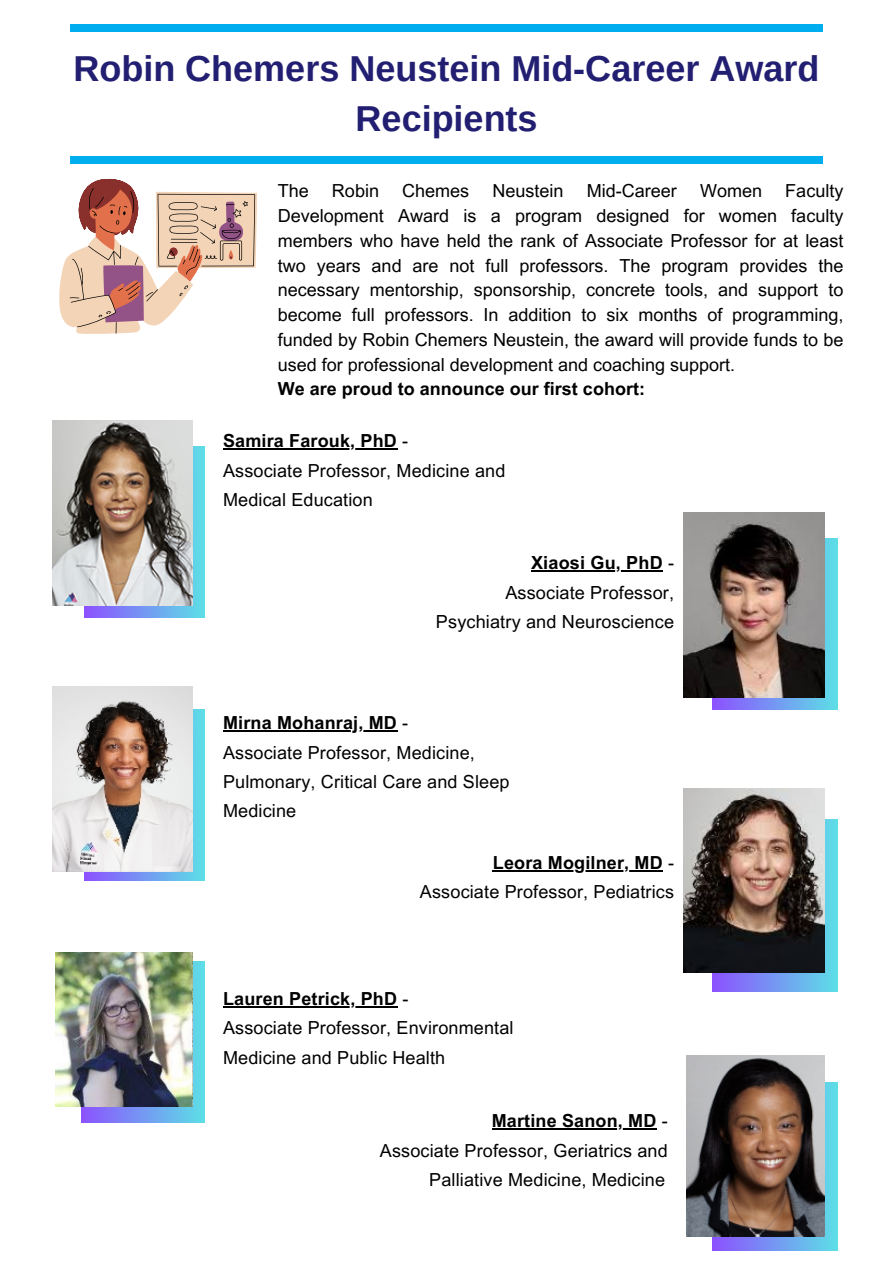
<style>
.page{position:relative;width:893px;height:1264px;background:#fff}
.page>*{position:absolute;margin:0;border:0;box-sizing:border-box;transform-origin:0 0}
.t1{font:700 36px/50.7px "Arimo";color:#221f72;text-align:center}
.t2{font:18px/29.2px "Arial MT Pro";letter-spacing:.01em;color:#000}
.t3{font:700 18px "Arial MT Pro";color:#000}
.s1{font-weight:700}
</style>
<div class="page">
<svg style="left:59px;top:178px;width:198px;height:156px"></svg>
<div style="left:70px;top:25px;width:753px;height:7px;background:#00aeef"></div>
<div style="left:70px;top:156px;width:753px;height:8px;background:#00aeef"></div>
<svg style="left:712px;top:538px;width:125px;height:171px;background:#67b5e1"></svg>
<img style="left:683px;top:513px;width:141px;height:184px">
<svg style="left:712px;top:820px;width:125px;height:171px;background:#6aafe5"></svg>
<img style="left:683px;top:788px;width:141px;height:184px">
<div style="left:81px;top:961px;width:124px;height:161px;background:linear-gradient(to right,#8c52ff,#5ddee7)"></div>
<img style="left:55px;top:952px;width:138px;height:154px">
<div style="left:85px;top:446px;width:120px;height:171px;background:linear-gradient(to right,#8c52ff,#5ddee6)"></div>
<img style="left:52px;top:420px;width:141px;height:185px">
<svg style="left:85px;top:709px;width:120px;height:171px;background:#6ac4ea"></svg>
<img style="left:52px;top:686px;width:141px;height:185px">
<svg style="left:712px;top:1081px;width:125px;height:169px;background:#6ab5e5"></svg>
<img style="left:686px;top:1055px;width:138px;height:181px">
<hr style="left:223px;top:448px;width:174px;height:1px;background:#000">
<hr style="left:491px;top:1128px;width:165px;height:1px;background:#000">
<hr style="left:223px;top:730px;width:174px;height:1px;background:#000">
<hr style="left:531px;top:570px;width:131px;height:1px;background:#000">
<hr style="left:493px;top:870px;width:169px;height:1px;background:#000">
<hr style="left:223px;top:1006px;width:174px;height:1px;background:#000">
<h1 class="t1" style="left:73px;top:43px;width:747px">Robin Chemers Neustein Mid-Career Award<br>Recipients</h1>
<p class="t2" style="left:278px;top:179px;width:33px">The</p>
<p class="t2" style="left:332px;top:179px;width:49px">Robin</p>
<p class="t2" style="left:402px;top:179px;width:69px">Chemes</p>
<p class="t2" style="left:492px;top:179px;width:73px">Neustein</p>
<p class="t2" style="left:586px;top:179px;width:92px">Mid-Career</p>
<p class="t2" style="left:700px;top:179px;width:64px">Women</p>
<p class="t2" style="left:278px;top:181px;width:567px;line-height:24.8px;text-align:justify;text-indent:507px">Faculty Development Award is a program designed for women faculty members who have held the rank of Associate Professor for at least two years and are not full professors. The program provides the necessary mentorship, sponsorship, concrete tools, and support to become full professors. In addition to six months of programming, funded by Robin Chemers Neustein, the award will provide funds to be used for professional development and coaching support.</p>
<p class="t3" style="left:278px;top:382px;width:369px">We are proud to announce our first cohort:</p>
<p class="t2" style="left:223px;top:428px;width:284px"><span class="s1">Samira Farouk, PhD</span> -<br>Associate Professor, Medicine and<br>Medical Education</p>
<p class="t2" style="left:436px;top:550px;width:240px;text-align:right"><span class="s1">Xiaosi Gu, PhD</span> -<br>Associate Professor,<br>Psychiatry and Neuroscience</p>
<p class="t2" style="left:223px;top:710px;width:288px"><span class="s1">Mirna Mohanraj, MD</span> -<br>Associate Professor, Medicine,<br>Pulmonary, Critical Care and Sleep<br>Medicine</p>
<p class="t2" style="left:420px;top:850px;width:255px;text-align:right"><span class="s1">Leora Mogilner, MD</span> -<br>Associate Professor, Pediatrics</p>
<p class="t2" style="left:223px;top:986px;width:292px"><span class="s1">Lauren Petrick, PhD</span> -<br>Associate Professor, Environmental<br>Medicine and Public Health</p>
<p class="t2" style="left:380px;top:1108px;width:289px;text-align:right"><span class="s1">Martine Sanon, MD</span> -<br>Associate Professor, Geriatrics and<br>Palliative Medicine, Medicine</p>
</div>
